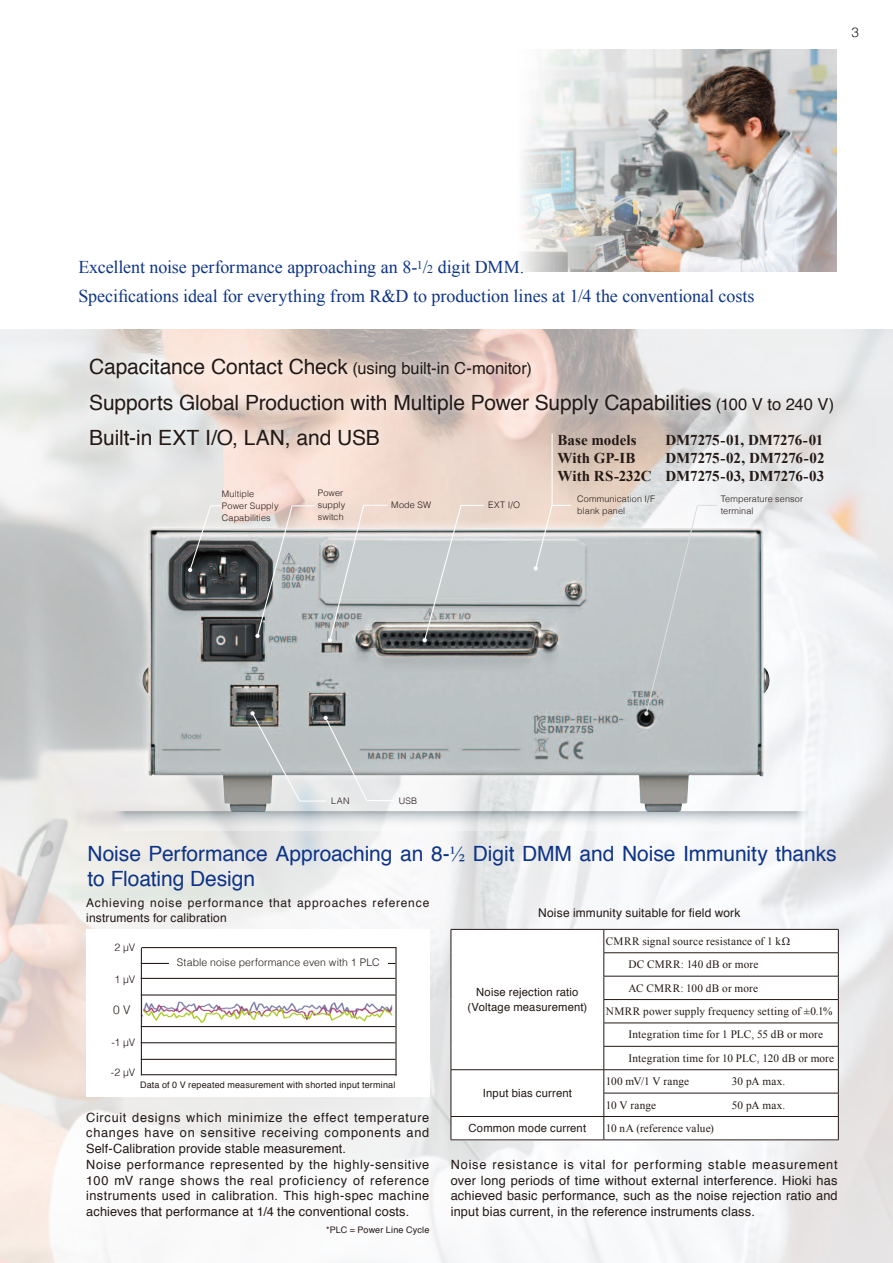
<style>
.page{position:relative;width:893px;height:1263px;background:#fff}
.page>*{position:absolute;margin:0;border:0;box-sizing:border-box;transform-origin:0 0}
.t1{font:21px/35px "Helvetica";letter-spacing:-.005em;color:#231916}
.t2{font:21px/25.5px "Helvetica";letter-spacing:-.005em;color:#0d3488}
.t3{font:18px/28.5px "Times New Roman";letter-spacing:-.005em;color:#0d3488}
.t4{font:16.5px "Helvetica";color:#231916}
.t5{font:700 15px/18px "Times New Roman";letter-spacing:-.005em;color:#231916;text-align:right}
.t6{font:300 13.5px "Helvetica";color:#231916}
.t7{font:12.75px/15.8px "Helvetica";letter-spacing:.04em;color:#231916}
.t8{font:12px/15px "Helvetica";letter-spacing:.06em;color:#231916}
.t9{font:12px "Helvetica";letter-spacing:.02em;color:#231916}
.t10{font:300 12px "Helvetica";color:#231916}
.t11{font:11.25px "Times New Roman";letter-spacing:.015em;color:#231916}
.t12{font:11.25px/14.2px "Helvetica";letter-spacing:.015em;color:#231916;text-align:center}
.t13{font:300 10.5px "Helvetica";letter-spacing:.01em;color:#231916}
.t14{font:300 9px/12px "Helvetica";letter-spacing:.015em;color:#231916}
.t15{font:9px "Helvetica";letter-spacing:.02em;color:#231916}
.s1{font-size:12px}
.s2{font-size:21px}
.s3{font-size:16.5px}
.s4{font-family:"Times New Roman"}
</style>
<div class="page">
<img style="left:0;top:330px;width:893px;height:933px">
<div style="left:133px;top:518px;width:646px;height:303px;background:#fff;opacity:.75"></div>
<img style="left:142px;top:527px;width:628px;height:285px">
<div style="left:451px;top:929px;width:387px;height:211px;background:#fff"></div>
<hr style="left:604px;top:952px;width:234px;height:1px;background:#231916">
<hr style="left:604px;top:976px;width:234px;height:1px;background:#231916">
<hr style="left:451px;top:1069px;width:153px;height:1px;background:#231916">
<hr style="left:604px;top:999px;width:234px;height:1px;background:#231916">
<hr style="left:604px;top:1023px;width:234px;height:1px;background:#231916">
<hr style="left:604px;top:1046px;width:234px;height:1px;background:#231916">
<hr style="left:604px;top:1069px;width:234px;height:1px;background:#231916">
<hr style="left:604px;top:1093px;width:234px;height:1px;background:#231916">
<hr style="left:451px;top:1116px;width:153px;height:1px;background:#231916">
<hr style="left:604px;top:1116px;width:234px;height:1px;background:#231916">
<svg style="left:604px;top:930px;width:1px;height:209px"></svg>
<hr style="left:451px;top:1139px;width:153px;height:1px;background:#231916">
<hr style="left:604px;top:1139px;width:234px;height:1px;background:#231916">
<hr style="left:451px;top:929px;width:153px;height:1px;background:#231916">
<hr style="left:604px;top:929px;width:234px;height:1px;background:#231916">
<svg style="left:451px;top:929px;width:1px;height:211px"></svg>
<svg style="left:838px;top:929px;width:1px;height:211px"></svg>
<div style="left:86px;top:929px;width:343px;height:167px;background:#fff"></div>
<img style="left:143px;top:1001px;width:250px;height:23px">
<div style="left:81px;top:349px;width:459px;height:38px;background:#fff;opacity:.75"></div>
<div style="left:81px;top:385px;width:762px;height:38px;background:#fff;opacity:.75"></div>
<div style="left:81px;top:420px;width:307px;height:37px;background:#fff;opacity:.75"></div>
<img style="left:522px;top:50px;width:315px;height:222px">
<hr style="left:141px;top:947px;width:1px;height:128px;background:#231916">
<hr style="left:395px;top:947px;width:2px;height:128px;background:#231916">
<hr style="left:142px;top:1074px;width:255px;height:1px;background:#231916">
<hr style="left:141px;top:1059px;width:254px;height:1px;background:#231916">
<hr style="left:141px;top:1042px;width:254px;height:1px;background:#231916">
<hr style="left:141px;top:1026px;width:254px;height:1px;background:#231916">
<hr style="left:141px;top:994px;width:254px;height:1px;background:#231916">
<hr style="left:141px;top:978px;width:254px;height:1px;background:#231916">
<hr style="left:141px;top:963px;width:254px;height:1px;background:#231916">
<hr style="left:142px;top:947px;width:255px;height:1px;background:#231916">
<div style="left:169px;top:957px;width:219px;height:16px;background:#fff"></div>
<svg style="left:109px;top:812px;width:703px;height:19px"></svg>
<svg style="left:250px;top:711px;width:144px;height:91px;background:#babfc0"></svg>
<svg style="left:188px;top:504px;width:33px;height:68px;background:#919291"></svg>
<svg style="left:534px;top:503px;width:37px;height:67px;background:#d8d4d0"></svg>
<hr style="left:552px;top:434px;width:1px;height:71px;background:#fff">
<svg style="left:423px;top:505px;width:61px;height:137px;background:#bfbfbe"></svg>
<svg style="left:328px;top:504px;width:59px;height:138px;background:#c4c4c3"></svg>
<svg style="left:644px;top:504px;width:72px;height:212px;background:#c4c9ca"></svg>
<svg style="left:255px;top:504px;width:60px;height:134px;background:#b3b4b3"></svg>
<p class="t6" style="left:851px;top:21px;width:9px">3</p>
<h2 class="t3" style="left:78px;top:253px;width:678px">Excellent noise performance approaching an 8-<sup>1</sup>/<span class="s1">2</span> digit DMM.<br>Specifications ideal for everything from R&amp;D to production lines at 1/4 the conventional costs</h2>
<p class="t4" style="left:89px;top:356px;width:444px"><span class="s2">Capacitance Contact Check</span> (using built-in C-monitor)</p>
<h1 class="t1" style="left:89px;top:385px;width:746px">Supports Global Production with Multiple Power Supply Capabilities <span class="s3">(100 V to 240 V)<br></span>Built-in EXT I/O, LAN, and USB</h1>
<p class="t5" style="left:557px;top:430px;width:81px">Base models</p>
<p class="t5" style="left:665px;top:430px;width:159px">DM7275-01, DM7276-01</p>
<p class="t5" style="left:557px;top:448px;width:80px">With GP-IB</p>
<p class="t5" style="left:557px;top:448px;width:269px">DM7275-02, DM7276-02<br>With RS-232C DM7275-03, DM7276-03</p>
<p class="t14" style="left:222px;top:487px;width:58px">Multiple<br>Power Supply<br>Capabilities</p>
<p class="t14" style="left:318px;top:486px;width:29px">Power supply switch</p>
<p class="t14" style="left:391px;top:498px;width:41px">Mode SW</p>
<p class="t14" style="left:488px;top:498px;width:33px">EXT I/O</p>
<p class="t14" style="left:577px;top:492px;width:79px">Communication I/F blank panel</p>
<p class="t14" style="left:721px;top:492px;width:84px">Temperature sensor terminal</p>
<p class="t14" style="left:331px;top:794px;width:20px">LAN</p>
<p class="t14" style="left:399px;top:794px;width:20px">USB</p>
<h1 class="t2" style="left:88px;top:841px;width:750px">Noise Performance Approaching an 8-<span class="s4">½</span> Digit DMM and Noise Immunity thanks to Floating Design</h1>
<p class="t8" style="left:86px;top:896px;width:345px">Achieving noise performance that approaches reference instruments for calibration</p>
<p class="t13" style="left:114px;top:939px;width:22px">2 μV</p>
<p class="t13" style="left:114px;top:970px;width:22px">1 μV</p>
<p class="t10" style="left:113px;top:999px;width:19px">0 V</p>
<p class="t13" style="left:111px;top:1033px;width:25px">-1 μV</p>
<p class="t13" style="left:111px;top:1063px;width:26px">-2 μV</p>
<p class="t13" style="left:177px;top:953px;width:204px">Stable noise performance even with 1 PLC</p>
<p class="t15" style="left:140px;top:1078px;width:257px">Data of 0 V repeated measurement with shorted input terminal</p>
<p class="t7" style="left:86px;top:1109px;width:345px">Circuit designs which minimize the effect temperature changes have on sensitive receiving components and Self-Calibration provide stable measurement.<br>Noise performance represented by the highly-sensitive 100 mV range shows the real proficiency of reference instruments used in calibration. This high-spec machine achieves that performance at 1/4 the conventional costs.</p>
<p class="t15" style="left:326px;top:1223px;width:105px">*PLC = Power Line Cycle</p>
<p class="t9" style="left:538px;top:903px;width:204px">Noise immunity suitable for field work</p>
<p class="t12" style="left:468px;top:986px;width:121px">Noise rejection ratio (Voltage measurement)</p>
<p class="t12" style="left:483px;top:1086px;width:91px">Input bias current</p>
<p class="t11" style="left:606px;top:933px;width:186px">CMRR signal source resistance of 1 kΩ</p>
<p class="t11" style="left:628px;top:957px;width:131px">DC CMRR: 140 dB or more</p>
<p class="t11" style="left:628px;top:980px;width:131px">AC CMRR: 100 dB or more</p>
<p class="t11" style="left:606px;top:1004px;width:228px">NMRR power supply frequency setting of ±0.1%</p>
<p class="t11" style="left:628px;top:1027px;width:196px">Integration time for 1 PLC, 55 dB or more</p>
<p class="t11" style="left:628px;top:1050px;width:207px">Integration time for 10 PLC, 120 dB or more</p>
<p class="t11" style="left:606px;top:1074px;width:85px">100 mV/1 V range</p>
<p class="t11" style="left:732px;top:1074px;width:55px">30 pA max.</p>
<p class="t11" style="left:606px;top:1097px;width:52px">10 V range</p>
<p class="t11" style="left:732px;top:1097px;width:55px">50 pA max.</p>
<p class="t12" style="left:469px;top:1121px;width:119px">Common mode current</p>
<p class="t11" style="left:606px;top:1120px;width:110px">10 nA (reference value)</p>
<p class="t7" style="left:451px;top:1157px;width:388px;text-align:justify">Noise resistance is vital for performing stable measurement over long periods of time without external interference. Hioki has achieved basic performance, such as the noise rejection ratio and input bias current, in the reference instruments class.</p>
</div>
